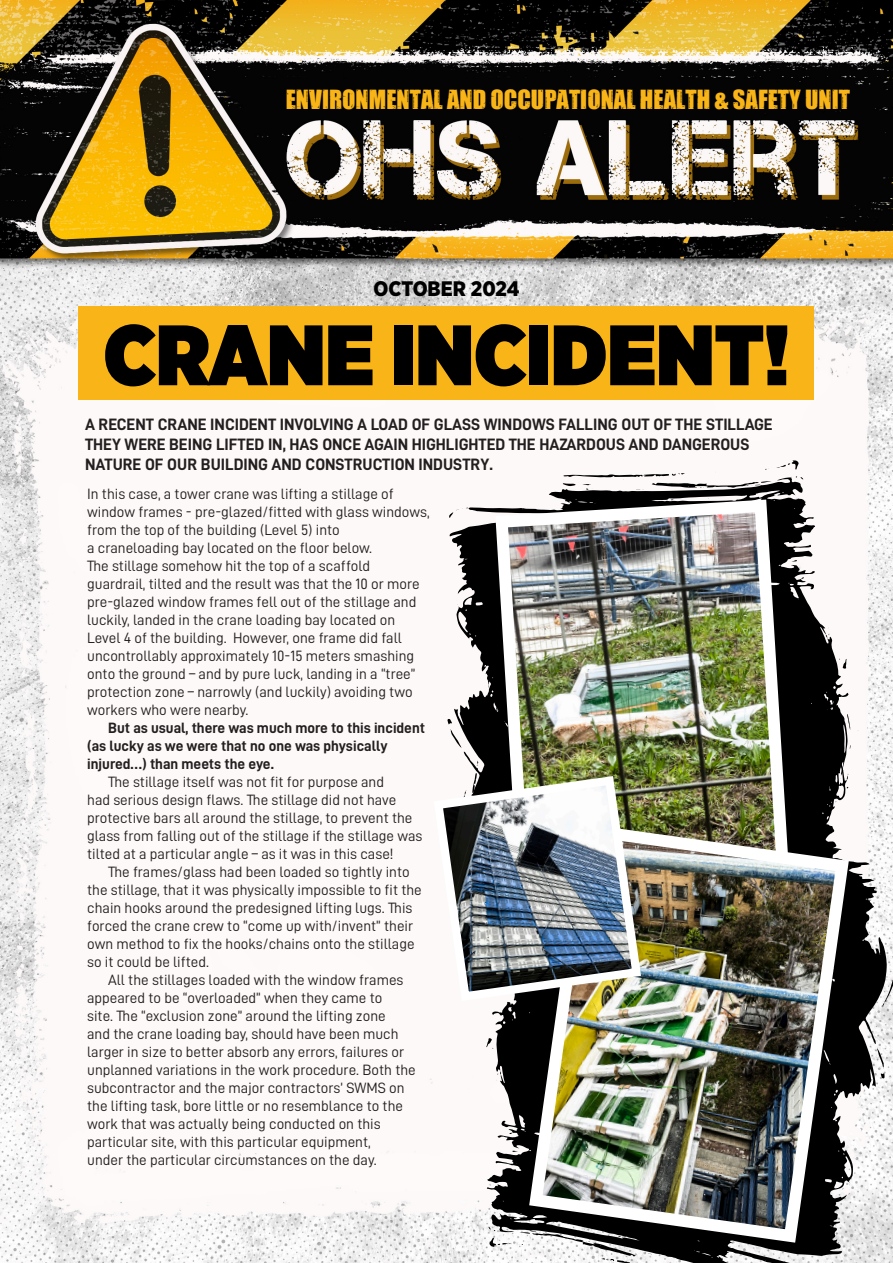
<style>
.page{position:relative;width:893px;height:1263px;background:#fff}
.page>*{position:absolute;margin:0;border:0;box-sizing:border-box;transform-origin:0 0}
.t1{font:900 85.5px "Gotham Narrow";color:#000001}
.t2{font:24.45px "Impacted 20";color:#f9b517}
.t3{font:900 21px "Gotham Narrow";color:#000001}
.t4{font:16.5px/19.8px "D DIN Bold";color:#231f20}
.t5{font:15px/18px "D DIN";color:#231f20}
.t6{font:15px/18px "D DIN Bold";color:#231f20}
</style>
<div class="page">
<img style="left:0;top:0;width:893px;height:1263px">
<div style="left:79px;top:306px;width:735px;height:94px;background:#f9b517"></div>
<svg style="left:450px;top:477px;width:402px;height:335px"></svg>
<svg style="left:847px;top:774px;width:2px;height:7px"></svg>
<svg style="left:839px;top:659px;width:7px;height:10px"></svg>
<svg style="left:842px;top:744px;width:9px;height:7px"></svg>
<svg style="left:563px;top:460px;width:240px;height:30px"></svg>
<svg style="left:447px;top:694px;width:42px;height:77px"></svg>
<svg style="left:826px;top:628px;width:4px;height:11px"></svg>
<svg style="left:801px;top:577px;width:6px;height:6px"></svg>
<svg style="left:456px;top:594px;width:3px;height:14px"></svg>
<svg style="left:449px;top:507px;width:20px;height:11px"></svg>
<svg style="left:487px;top:812px;width:400px;height:451px"></svg>
<svg style="left:512px;top:1150px;width:6px;height:2px"></svg>
<svg style="left:486px;top:1038px;width:8px;height:11px"></svg>
<svg style="left:882px;top:972px;width:11px;height:35px"></svg>
<svg style="left:877px;top:1048px;width:7px;height:30px"></svg>
<svg style="left:488px;top:1227px;width:24px;height:20px"></svg>
<svg style="left:496px;top:1071px;width:6px;height:10px"></svg>
<svg style="left:508px;top:1129px;width:5px;height:5px"></svg>
<svg style="left:519px;top:1230px;width:133px;height:33px"></svg>
<img style="left:489px;top:493px;width:307px;height:324px">
<img style="left:522px;top:817px;width:333px;height:432px">
<img style="left:429px;top:771px;width:217px;height:235px">
<p class="t2" style="left:286px;top:80px;width:566px">ENVIRONMENTAL AND OCCUPATIONAL HEALTH &amp; SAFETY UNIT</p>
<p class="t3" style="left:373px;top:275px;width:148px">OCTOBER 2024</p>
<p class="t1" style="left:103px;top:297px;width:688px">CRANE INCIDENT!</p>
<p class="t4" style="left:85px;top:414px;width:689px">A RECENT CRANE INCIDENT INVOLVING A LOAD OF GLASS WINDOWS FALLING OUT OF THE STILLAGE<br>THEY WERE BEING LIFTED IN, HAS ONCE AGAIN HIGHLIGHTED THE HAZARDOUS AND DANGEROUS</p>
<p class="t4" style="left:85px;top:454px;width:409px">NATURE OF OUR BUILDING AND CONSTRUCTION INDUSTRY.</p>
<p class="t5" style="left:87px;top:485px;width:344px">In this case, a tower crane was lifting a stillage of window frames - pre-glazed/fitted with glass windows, from the top of the building (Level 5) into</p>
<p class="t5" style="left:87px;top:539px;width:286px">a craneloading bay located on the floor below.</p>
<p class="t5" style="left:87px;top:557px;width:334px">The stillage somehow hit the top of a scaffold guardrail, tilted and the result was that the 10 or more pre-glazed window frames fell out of the stillage and luckily, landed in the crane loading bay located on Level 4 of the building. However, one frame did fall uncontrollably approximately 10-15 meters smashing onto the ground – and by pure luck, landing in a “tree” protection zone – narrowly (and luckily) avoiding two workers who were nearby.</p>
<p class="t6" style="left:108px;top:719px;width:318px">But as usual, there was much more to this incident</p>
<p class="t6" style="left:87px;top:737px;width:302px">(as lucky as we were that no one was physically injured…) than meets the eye.</p>
<p class="t5" style="left:87px;top:773px;width:337px;text-indent:21px">The stillage itself was not fit for purpose and<br>had serious design flaws. The stillage did not have protective bars all around the stillage, to prevent the glass from falling out of the stillage if the stillage was tilted at a particular angle – as it was in this case!</p>
<p class="t5" style="left:87px;top:863px;width:336px;text-indent:21px">The frames/glass had been loaded so tightly into the stillage, that it was physically impossible to fit the chain hooks around the predesigned lifting lugs. This forced the crane crew to “come up with/invent” their own method to fix the hooks/chains onto the stillage so it could be lifted.</p>
<p class="t5" style="left:87px;top:971px;width:330px;text-indent:21px">All the stillages loaded with the window frames appeared to be “overloaded” when they came to<br>site. The “exclusion zone” around the lifting zone<br>and the crane loading bay, should have been much larger in size to better absorb any errors, failures or unplanned variations in the work procedure. Both the subcontractor and the major contractors’ SWMS on</p>
<p class="t5" style="left:87px;top:1097px;width:317px">the lifting task, bore little or no resemblance to the work that was actually being conducted on this particular site, with this particular equipment,</p>
<p class="t5" style="left:87px;top:1151px;width:291px">under the particular circumstances on the day.</p>
</div>
